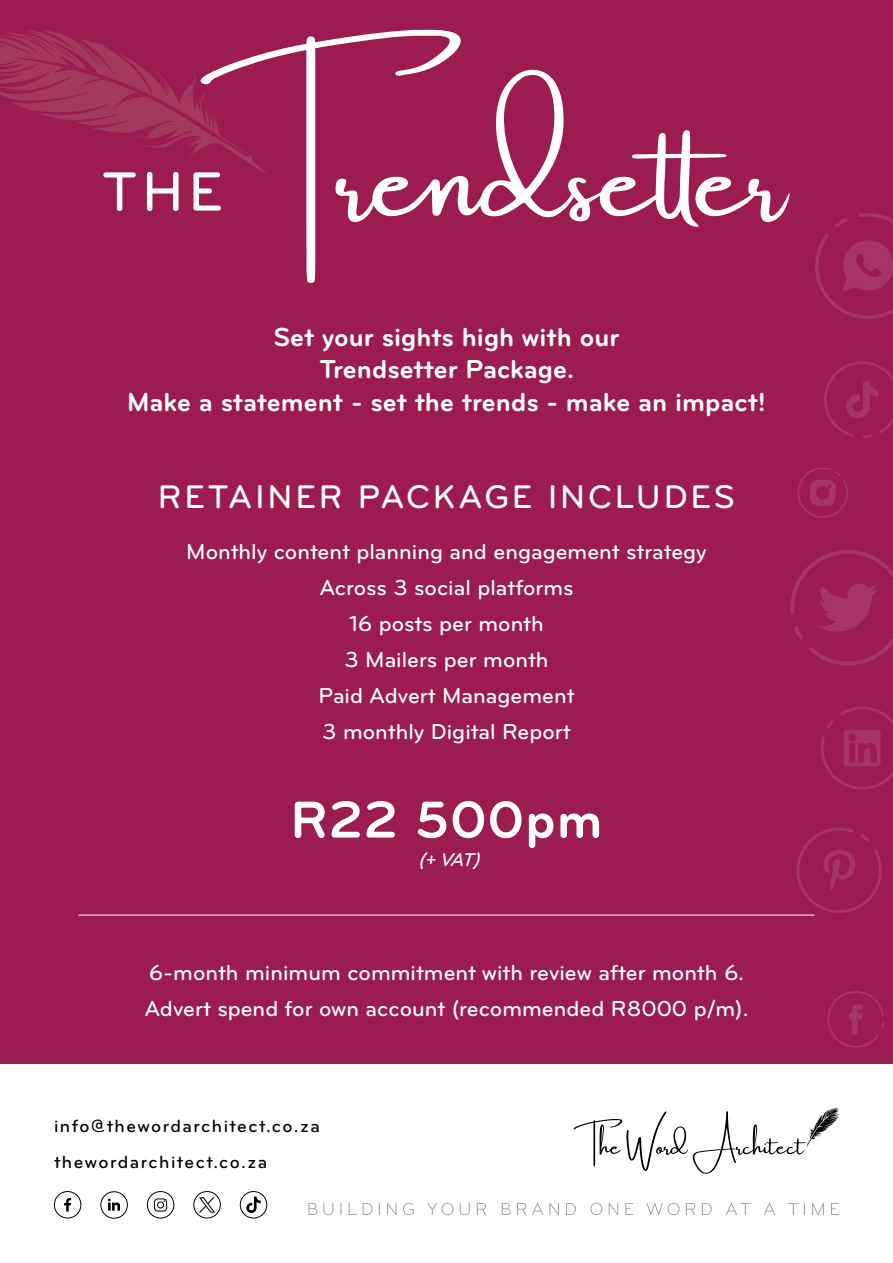
<style>
.page{position:relative;width:893px;height:1263px;background:#fff}
.page>*{position:absolute;margin:0;border:0;box-sizing:border-box;transform-origin:0 0}
.t1{font:700 54px "Bryant Pro";letter-spacing:.02em;color:#fff}
.t2{font:500 34.05px "Bryant Pro";letter-spacing:.08em;color:#fff}
.t3{font:700 27px/32.5px "Bryant Pro";color:#fff;text-align:center}
.t4{font:500 22.5px/36px "Bryant Pro";color:#fff}
.t5{font:italic 500 19.2px "Bryant Pro";color:#fff}
.t6{font:500 18.45px "Bryant Pro";letter-spacing:.08em;color:#000}
</style>
<div class="page">
<div style="left:0;top:0;width:893px;height:1065px;background:#9c1c52"></div>
<svg style="left:821px;top:707px;width:72px;height:83px"></svg>
<svg style="left:797px;top:828px;width:85px;height:85px"></svg>
<svg style="left:824px;top:361px;width:69px;height:77px"></svg>
<svg style="left:798px;top:467px;width:50px;height:51px"></svg>
<svg style="left:790px;top:550px;width:103px;height:115px"></svg>
<svg style="left:827px;top:991px;width:57px;height:57px"></svg>
<svg style="left:815px;top:213px;width:78px;height:106px"></svg>
<svg style="left:269px;top:30px;width:521px;height:253px"></svg>
<svg style="left:0;top:30px;width:269px;height:181px"></svg>
<svg style="left:308px;top:1203px;width:531px;height:12px"></svg>
<svg style="left:574px;top:1107px;width:265px;height:67px"></svg>
<hr style="left:79px;top:915px;width:735px;height:1px;background:#fff">
<div style="left:147px;top:1191px;width:27px;height:27px;border:1px solid #000;border-radius:50%"></div>
<svg style="left:154px;top:1198px;width:13px;height:13px"></svg>
<div style="left:54px;top:1191px;width:27px;height:27px;border:1px solid #000;border-radius:50%"></div>
<svg style="left:64px;top:1198px;width:7px;height:13px"></svg>
<div style="left:100px;top:1191px;width:28px;height:28px;border:1px solid #000;border-radius:50%"></div>
<svg style="left:108px;top:1198px;width:12px;height:12px"></svg>
<div style="left:240px;top:1191px;width:27px;height:27px;border:1px solid #000;border-radius:50%"></div>
<svg style="left:246px;top:1196px;width:15px;height:17px"></svg>
<div style="left:193px;top:1191px;width:28px;height:27px;border:1px solid #000;border-radius:50%"></div>
<svg style="left:199px;top:1197px;width:16px;height:16px"></svg>
<p class="t3" style="left:127px;top:321px;width:640px">Set your sights high with our<br>Trendsetter Package.<br>Make a statement - set the trends - make an impact!</p>
<h2 class="t2" style="left:158px;top:476px;width:579px">RETAINER PACKAGE INCLUDES</h2>
<p class="t4" style="left:186px;top:533px;width:522px;text-align:center">Monthly content planning and engagement strategy<br>Across 3 social platforms<br>16 posts per month<br>3 Mailers per month<br>Paid Advert Management<br>3 monthly Digital Report</p>
<h1 class="t1" style="left:290px;top:786px;width:314px">R22 500pm</h1>
<p class="t5" style="left:419px;top:847px;width:63px">(+ VAT)</p>
<p class="t4" style="left:144px;top:955px;width:606px;line-height:35.5px">6-month minimum commitment with review after month 6.<br>Advert spend for own account (recommended R8000 p/m).</p>
<p class="t6" style="left:54px;top:1115px;width:267px">info@thewordarchitect.co.za</p>
<p class="t6" style="left:54px;top:1151px;width:215px">thewordarchitect.co.za</p>
</div>
